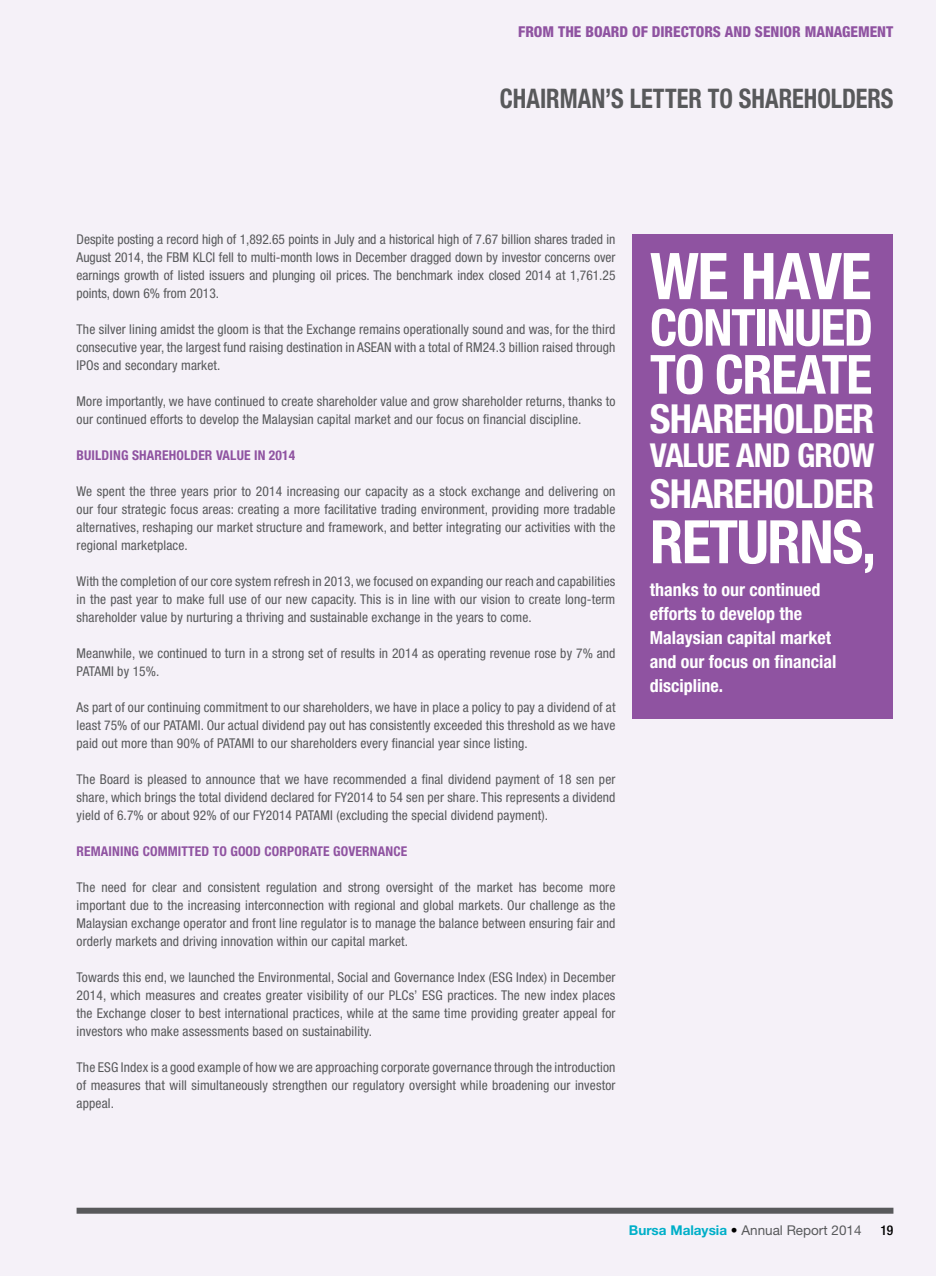
<style>
.page{position:relative;width:936px;height:1276px;background:#fff}
.page>*{position:absolute;margin:0;border:0;box-sizing:border-box;transform-origin:0 0}
.t1{font:700 condensed 64.5px "Helvetica Neue LT Std";letter-spacing:-.025em;color:#fff}
.t2{font:700 condensed 60px "Helvetica Neue LT Std";letter-spacing:-.025em;color:#fff}
.t3{font:700 condensed 54px "Helvetica Neue LT Std";letter-spacing:-.025em;color:#fff}
.t4{font:700 condensed 51px "Helvetica Neue LT Std";letter-spacing:-.025em;color:#fff}
.t5{font:700 condensed 40.05px "Helvetica Neue LT Std";letter-spacing:-.025em;color:#fff}
.t6{font:700 condensed 33px "Helvetica Neue LT Std";letter-spacing:-.025em;color:#fff}
.t7{font:700 condensed 27px "Helvetica Neue LT Std";color:#58595b;scale:.9 1}
.t8{font:700 condensed 18px/24px "Helvetica Neue LT Std";color:#fff}
.t9{font:800 condensed 15px "Helvetica Neue LT Std";color:#8f53a1}
.t10{font:condensed 13.5px/18px "Helvetica Neue LT Std";letter-spacing:.01em;color:#58595b;text-align:justify}
.t11{font:700 condensed 13.5px "Helvetica Neue LT Std";letter-spacing:.01em;color:#8f53a1}
.t12{font:13.5px "Helvetica Neue LT Std";color:#58595b}
.t13{font:500 condensed 13.5px "Helvetica Neue LT Std";color:#000}
.s1{font-weight:700;color:#00afc8}
.s2{color:#000}
</style>
<div class="page">
<div style="left:0;top:0;width:935px;height:1276px;background:#f5f1f8"></div>
<div style="left:77px;top:1207px;width:816px;height:6px;background:#58595b"></div>
<div style="left:632px;top:234px;width:261px;height:485px;background:#8f53a1"></div>
<p class="t9" style="left:518px;top:23px;width:377px">FROM THE BOARD OF DIRECTORS AND SENIOR MANAGEMENT</p>
<h3 class="t7" style="left:500px;top:82px;width:438px">CHAIRMAN’S LETTER TO SHAREHOLDERS</h3>
<p class="t10" style="left:77px;top:230px;width:540px">Despite posting a record high of 1,892.65 points in July and a historical high of 7.67 billion shares traded in August 2014, the FBM KLCI fell to multi-month lows in December dragged down by investor concerns over earnings growth of listed issuers and plunging oil prices. The benchmark index closed 2014 at 1,761.25 points, down 6% from 2013.</p>
<p class="t10" style="left:77px;top:320px;width:540px">The silver lining amidst the gloom is that the Exchange remains operationally sound and was, for the third consecutive year, the largest fund raising destination in ASEAN with a total of RM24.3 billion raised through IPOs and secondary market.</p>
<p class="t10" style="left:77px;top:392px;width:540px">More importantly, we have continued to create shareholder value and grow shareholder returns, thanks to our continued efforts to develop the Malaysian capital market and our focus on financial discipline.</p>
<p class="t11" style="left:77px;top:447px;width:220px">BUILDING SHAREHOLDER VALUE IN 2014</p>
<p class="t10" style="left:77px;top:482px;width:540px">We spent the three years prior to 2014 increasing our capacity as a stock exchange and delivering on our four strategic focus areas: creating a more facilitative trading environment, providing more tradable alternatives, reshaping our market structure and framework, and better integrating our activities with the regional marketplace.</p>
<p class="t10" style="left:77px;top:572px;width:540px">With the completion of our core system refresh in 2013, we focused on expanding our reach and capabilities in the past year to make full use of our new capacity. This is in line with our vision to create long-term shareholder value by nurturing a thriving and sustainable exchange in the years to come.</p>
<p class="t10" style="left:77px;top:644px;width:540px">Meanwhile, we continued to turn in a strong set of results in 2014 as operating revenue rose by 7% and<br>PATAMI by 15%.</p>
<p class="t10" style="left:77px;top:698px;width:540px">As part of our continuing commitment to our shareholders, we have in place a policy to pay a dividend of at least 75% of our PATAMI. Our actual dividend pay out has consistently exceeded this threshold as we have paid out more than 90% of PATAMI to our shareholders every financial year since listing.</p>
<p class="t10" style="left:77px;top:770px;width:540px">The Board is pleased to announce that we have recommended a final dividend payment of 18 sen per share, which brings the total dividend declared for FY2014 to 54 sen per share. This represents a dividend yield of 6.7% or about 92% of our FY2014 PATAMI (excluding the special dividend payment).</p>
<p class="t11" style="left:77px;top:842px;width:332px">REMAINING COMMITTED TO GOOD CORPORATE GOVERNANCE</p>
<p class="t10" style="left:77px;top:878px;width:540px">The need for clear and consistent regulation and strong oversight of the market has become more important due to the increasing interconnection with regional and global markets. Our challenge as the Malaysian exchange operator and front line regulator is to manage the balance between ensuring fair and orderly markets and driving innovation within our capital market.</p>
<p class="t10" style="left:77px;top:968px;width:540px">Towards this end, we launched the Environmental, Social and Governance Index (ESG Index) in December 2014, which measures and creates greater visibility of our PLCs’ ESG practices. The new index places the Exchange closer to best international practices, while at the same time providing greater appeal for investors who make assessments based on sustainability.</p>
<p class="t10" style="left:77px;top:1058px;width:540px">The ESG Index is a good example of how we are approaching corporate governance through the introduction of measures that will simultaneously strengthen our regulatory oversight while broadening our investor appeal.</p>
<h1 class="t1" style="left:650px;top:237px;width:223px">WE HAVE</h1>
<h3 class="t4" style="left:650px;top:297px;width:224px">CONTINUED</h3>
<h3 class="t3" style="left:650px;top:342px;width:224px">TO CREATE</h3>
<h3 class="t5" style="left:650px;top:394px;width:226px">SHAREHOLDER</h3>
<h3 class="t6" style="left:650px;top:435px;width:226px">VALUE AND GROW</h3>
<h3 class="t5" style="left:650px;top:469px;width:226px">SHAREHOLDER</h3>
<h2 class="t2" style="left:650px;top:505px;width:228px">RETURNS,</h2>
<h3 class="t8" style="left:650px;top:577px;width:188px">thanks to our continued efforts to develop the<br>Malaysian capital market and our focus on financial discipline.</h3>
<p class="t12" style="left:629px;top:1221px;width:234px"><span class="s1">Bursa Malaysia</span> <span class="s2">•</span> Annual Report 2014</p>
<p class="t13" style="left:880px;top:1221px;width:14px">19</p>
</div>
